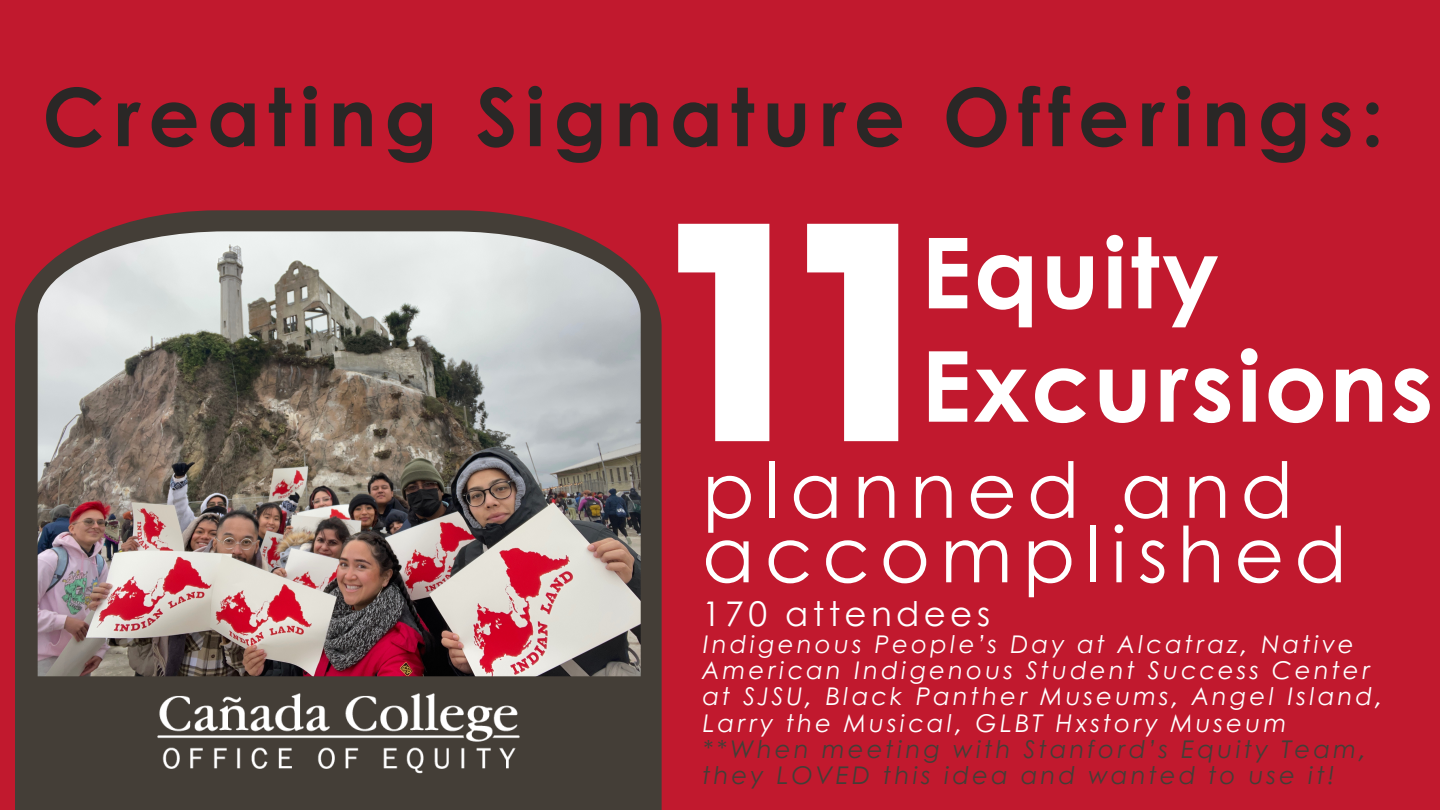
<style>
.page{position:relative;width:1440px;height:810px;background:#c1192e}
.page>*{position:absolute;margin:0;border:0;box-sizing:border-box;transform-origin:0 0}
.t1{font:306.2px "Poppins";color:#fff}
.t2{font:700 98px "Century Gothic";letter-spacing:.025em;color:#fff}
.t3{font:700 80.5px "Century Gothic";letter-spacing:.095em;color:#2a2726}
.t4{font:77.1px/64.5px "Century Gothic";letter-spacing:.13em;color:#fff}
.t5{font:34px "Century Gothic";letter-spacing:.13em;color:#fff}
.t6{font:italic 24.4px/26.2px "Century Gothic";letter-spacing:.13em;color:#fff}
.t7{font:italic 24.4px/26.2px "Century Gothic";letter-spacing:.13em;color:#443e37}
</style>
<div class="page">
<svg style="left:15px;top:210px;width:647px;height:600px;background:#503a36"></svg>
<img style="left:38px;top:231px;width:603px;height:445px">
<img style="left:156px;top:688px;width:366px;height:89px">
<p class="t3" style="left:42px;top:56px;width:1343px">Creating Signature Offerings:</p>
<p class="t1" style="left:670px;top:156px;width:259px">11</p>
<p class="t2" style="left:921px;top:198px;width:299px">Equity</p>
<p class="t2" style="left:921px;top:312px;width:514px">Excursions</p>
<h1 class="t4" style="left:702px;top:454px;width:646px">planned and accomplished</h1>
<h3 class="t5" style="left:702px;top:588px;width:289px">170 attendees</h3>
<p class="t6" style="left:702px;top:630px;width:682px">Indigenous People’s Day at Alcatraz, Native American Indigenous Student Success Center at SJSU, Black Panther Museums, Angel Island, Larry the Musical, GLBT Hxstory Museum</p>
<p class="t7" style="left:702px;top:735px;width:666px">**When meeting with Stanford’s Equity Team, they LOVED this idea and wanted to use it!</p>
</div>
